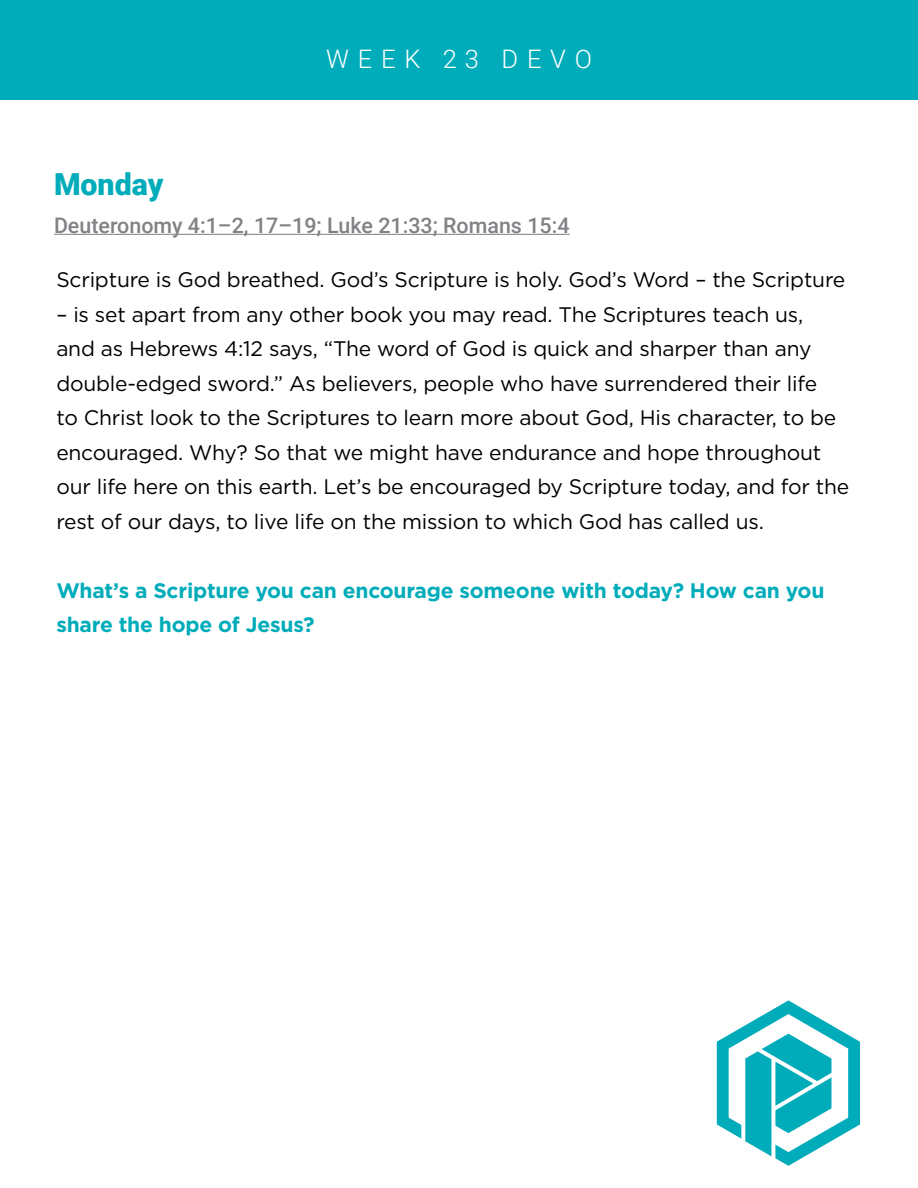
<style>
.page{position:relative;width:918px;height:1188px;background:#fff}
.page>*{position:absolute;margin:0;border:0;box-sizing:border-box;transform-origin:0 0}
.t1{font:900 30.3px "Roboto";color:#00acba}
.t2{font:300 25.5px "Roboto";letter-spacing:.345em;color:#fff}
.t3{font:500 21.45px "Roboto";color:#808285}
.t4{font:21px/34.5px "Gotham";letter-spacing:-.01em;color:#000}
.t5{font:700 21px/34.5px "Gotham";letter-spacing:-.01em;color:#00acba}
</style>
<div class="page">
<div style="left:0;top:0;width:918px;height:99px;background:#00acba"></div>
<svg style="left:717px;top:1000px;width:143px;height:166px"></svg>
<hr style="left:54px;top:234px;width:516px;height:1px;background:#808285">
<p class="t2" style="left:326px;top:41px;width:267px">WEEK 23 DEVO</p>
<h1 class="t1" style="left:54px;top:163px;width:111px">Monday</h1>
<p class="t3" style="left:54px;top:210px;width:517px">Deuteronomy 4:1–2, 17–19; Luke 21:33; Romans 15:4</p>
<p class="t4" style="left:56px;top:262px;width:790px">Scripture is God breathed. God’s Scripture is holy. God’s Word – the Scripture</p>
<p class="t4" style="left:56px;top:297px;width:794px">– is set apart from any other book you may read. The Scriptures teach us,<br>and as Hebrews 4:12 says, “The word of God is quick and sharper than any double-edged sword.” As believers, people who have surrendered their life<br>to Christ look to the Scriptures to learn more about God, His character, to be encouraged. Why? So that we might have endurance and hope throughout our life here on this earth. Let’s be encouraged by Scripture today, and for the rest of our days, to live life on the mission to which God has called us.</p>
<p class="t5" style="left:56px;top:573px;width:770px">What’s a Scripture you can encourage someone with today? How can you share the hope of Jesus?</p>
</div>
